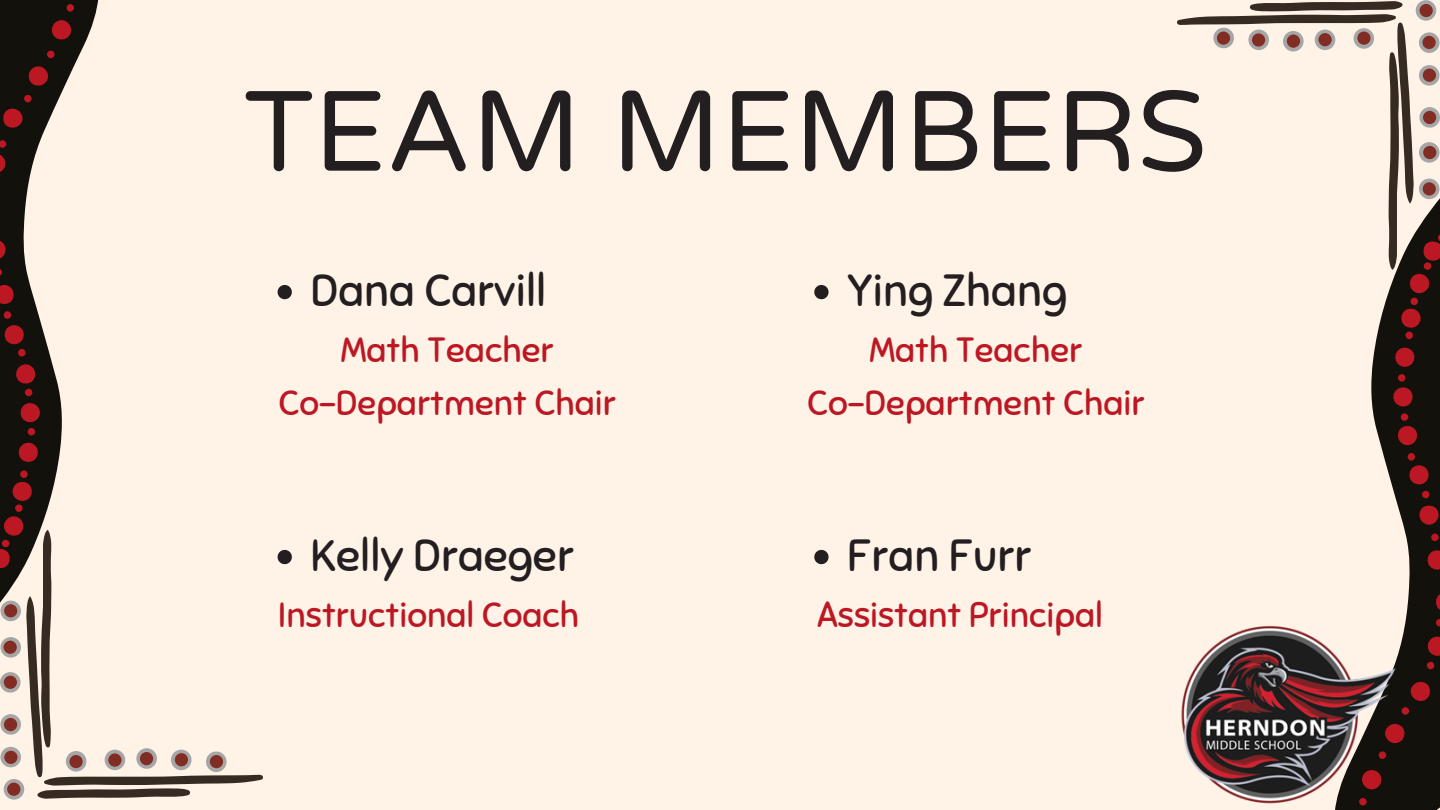
<style>
.page{position:relative;width:1440px;height:810px;background:#fff2e7}
.page>*{position:absolute;margin:0;border:0;box-sizing:border-box;transform-origin:0 0}
.t1{font:114px "Varela Round";color:#231f20}
.t2{font:45px "Sniglet";color:#231f20}
.t3{font:35px "Sniglet";color:#bc1823}
</style>
<div class="page">
<svg style="left:1371px;top:270px;width:69px;height:540px;fill:#12110c"></svg>
<svg style="left:1177px;top:0;width:263px;height:270px"></svg>
<svg style="left:0;top:617px;width:263px;height:183px"></svg>
<svg style="left:0;top:0;width:292px;height:602px"></svg>
<img style="left:1181px;top:620px;width:219px;height:190px">
<svg style="left:814px;top:285px;width:15px;height:14px"></svg>
<svg style="left:814px;top:550px;width:15px;height:14px"></svg>
<p class="t1" style="left:244px;top:66px;width:964px">TEAM MEMBERS</p>
<h1 class="t2" style="left:311px;top:263px;width:237px">Dana Carvill</h1>
<p class="t2" style="left:847px;top:263px;width:221px">Ying Zhang</p>
<p class="t3" style="left:341px;top:329px;width:215px">Math Teacher</p>
<p class="t3" style="left:278px;top:381px;width:339px">Co-Department Chair</p>
<p class="t2" style="left:311px;top:528px;width:265px">Kelly Draeger</p>
<p class="t3" style="left:869px;top:329px;width:215px">Math Teacher</p>
<p class="t3" style="left:807px;top:381px;width:339px">Co-Department Chair</p>
<p class="t2" style="left:847px;top:528px;width:186px">Fran Furr</p>
<p class="t3" style="left:278px;top:594px;width:303px">Instructional Coach</p>
<p class="t3" style="left:817px;top:594px;width:287px">Assistant Principal</p>
</div>
